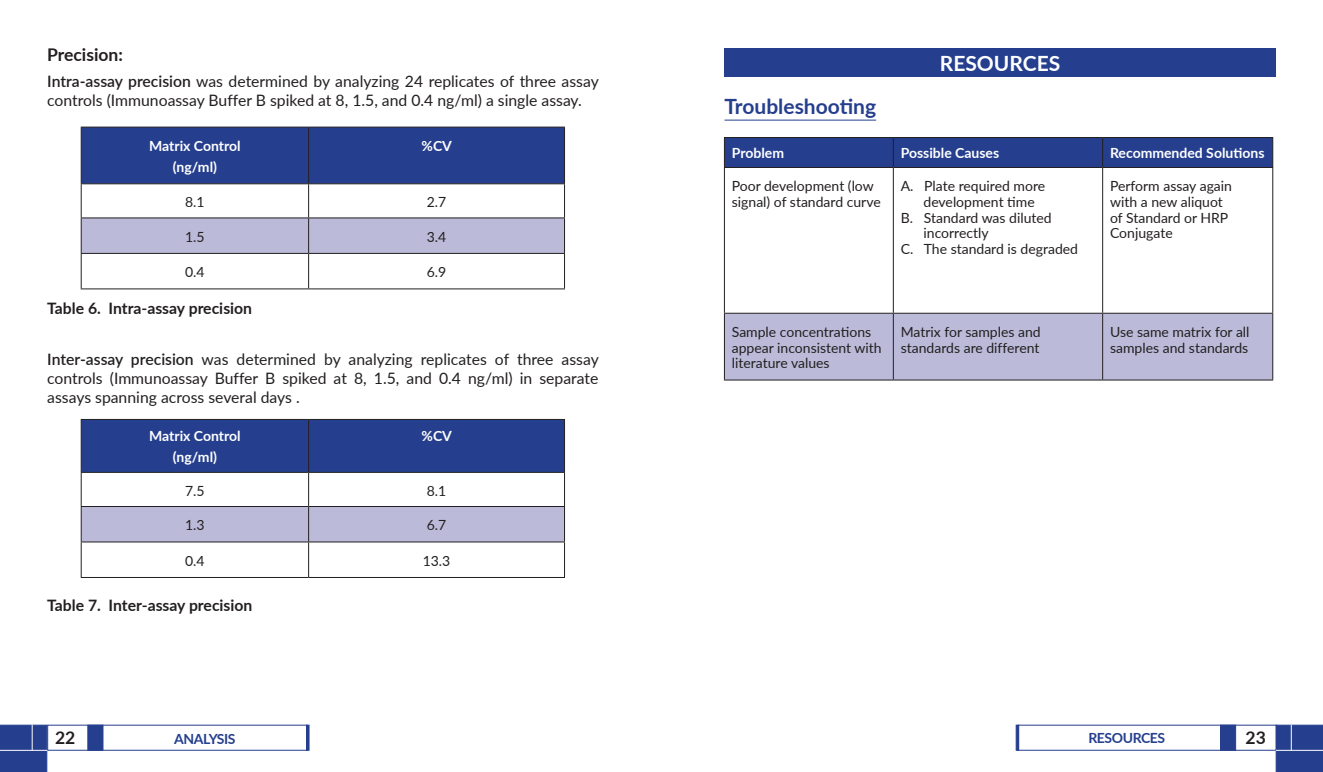
<style>
.page{position:relative;width:1323px;height:772px;background:#fff}
.page>*{position:absolute;margin:0;border:0;box-sizing:border-box;transform-origin:0 0}
.Heading_-_Resources{font:700 21px "Lato";color:#253f8e}
.Section_Heading_-_Wh{font:700 21px "Lato";color:#fff}
.Sub-heading{font:700 17.5px "Lato";color:#231f20}
.Body_Text{font:15.75px/19.2px "Lato";color:#231f20}
.Body_Text-2{font:700 15.75px "Lato";color:#231f20}
.Troubleshooting_Body{font:14px/15.8px "Lato";color:#231f20}
.Table_Heading{font:700 14px/21px "Lato";color:#fff;text-align:center}
.Table_Body_Text{font:14px "Lato";color:#231f20}
.t1{font:700 14px "Lato";letter-spacing:-.03em;color:#253f8e}
.s1{font-weight:600}
</style>
<div class="page">
<div style="left:1220px;top:724px;width:16px;height:26px;background:#253f8e;border:1px solid #253f8e"></div>
<div style="left:1016px;top:724px;width:3px;height:26px;background:#253f8e;border:1px solid #253f8e"></div>
<svg style="left:1276px;top:724px;width:47px;height:48px;background:#2b4491"></svg>
<hr style="left:1276px;top:750px;width:47px;height:1px;background:#fff">
<div style="left:87px;top:724px;width:16px;height:26px;background:#253f8e;border:1px solid #253f8e"></div>
<hr style="left:306px;top:724px;width:3px;height:26px;background:#253f8e">
<svg style="left:0;top:724px;width:47px;height:48px;background:#2b4491"></svg>
<hr style="left:0;top:750px;width:47px;height:1px;background:#fff">
<div style="left:82px;top:128px;width:482px;height:55px;background:#253f8e"></div>
<svg style="left:82px;top:184px;width:482px;height:104px"></svg>
<div style="left:82px;top:218px;width:482px;height:35px;background:#bbbbd9"></div>
<hr style="left:81px;top:127px;width:228px;height:1px;background:#231f20">
<hr style="left:81px;top:128px;width:1px;height:55px;background:#231f20">
<hr style="left:81px;top:183px;width:228px;height:1px;background:#231f20">
<hr style="left:81px;top:184px;width:1px;height:33px;background:#231f20">
<hr style="left:81px;top:217px;width:228px;height:1px;background:#231f20">
<hr style="left:81px;top:218px;width:1px;height:35px;background:#231f20">
<hr style="left:81px;top:253px;width:228px;height:1px;background:#231f20">
<hr style="left:81px;top:254px;width:1px;height:34px;background:#231f20">
<hr style="left:81px;top:288px;width:228px;height:1px;background:#231f20">
<hr style="left:309px;top:127px;width:256px;height:1px;background:#231f20">
<hr style="left:309px;top:183px;width:256px;height:1px;background:#231f20">
<hr style="left:308px;top:184px;width:1px;height:33px;background:#231f20">
<hr style="left:309px;top:217px;width:256px;height:1px;background:#231f20">
<hr style="left:308px;top:218px;width:1px;height:35px;background:#231f20">
<hr style="left:309px;top:253px;width:256px;height:1px;background:#231f20">
<hr style="left:308px;top:254px;width:1px;height:34px;background:#231f20">
<hr style="left:309px;top:288px;width:256px;height:1px;background:#231f20">
<hr style="left:308px;top:128px;width:1px;height:55px;background:#231f20">
<hr style="left:564px;top:128px;width:1px;height:55px;background:#231f20">
<hr style="left:564px;top:184px;width:1px;height:33px;background:#231f20">
<hr style="left:564px;top:218px;width:1px;height:35px;background:#231f20">
<hr style="left:564px;top:254px;width:1px;height:34px;background:#231f20">
<div style="left:82px;top:420px;width:482px;height:52px;background:#253f8e"></div>
<svg style="left:82px;top:473px;width:482px;height:104px"></svg>
<div style="left:82px;top:507px;width:482px;height:34px;background:#bbbbd9"></div>
<hr style="left:81px;top:419px;width:228px;height:1px;background:#231f20">
<hr style="left:81px;top:420px;width:1px;height:52px;background:#231f20">
<hr style="left:81px;top:472px;width:228px;height:1px;background:#231f20">
<hr style="left:81px;top:473px;width:1px;height:33px;background:#231f20">
<hr style="left:81px;top:506px;width:228px;height:1px;background:#231f20">
<hr style="left:81px;top:507px;width:1px;height:34px;background:#231f20">
<hr style="left:81px;top:541px;width:228px;height:1px;background:#231f20">
<hr style="left:81px;top:542px;width:1px;height:35px;background:#231f20">
<hr style="left:81px;top:577px;width:228px;height:1px;background:#231f20">
<hr style="left:309px;top:419px;width:256px;height:1px;background:#231f20">
<hr style="left:309px;top:472px;width:256px;height:1px;background:#231f20">
<hr style="left:308px;top:473px;width:1px;height:33px;background:#231f20">
<hr style="left:309px;top:506px;width:256px;height:1px;background:#231f20">
<hr style="left:308px;top:507px;width:1px;height:34px;background:#231f20">
<hr style="left:309px;top:541px;width:256px;height:1px;background:#231f20">
<hr style="left:308px;top:542px;width:1px;height:35px;background:#231f20">
<hr style="left:309px;top:577px;width:256px;height:1px;background:#231f20">
<hr style="left:308px;top:420px;width:1px;height:52px;background:#231f20">
<hr style="left:564px;top:420px;width:1px;height:52px;background:#231f20">
<hr style="left:564px;top:473px;width:1px;height:33px;background:#231f20">
<hr style="left:564px;top:507px;width:1px;height:34px;background:#231f20">
<hr style="left:564px;top:542px;width:1px;height:35px;background:#231f20">
<hr style="left:724px;top:120px;width:152px;height:1px;background:#253f8e">
<div style="left:724px;top:48px;width:552px;height:28px;background:#253f8e"></div>
<svg style="left:725px;top:168px;width:547px;height:145px"></svg>
<div style="left:725px;top:314px;width:547px;height:65px;background:#bbbbd9"></div>
<hr style="left:724px;top:167px;width:169px;height:1px;background:#231f20">
<hr style="left:724px;top:168px;width:1px;height:145px;background:#231f20">
<hr style="left:724px;top:313px;width:169px;height:1px;background:#231f20">
<hr style="left:724px;top:314px;width:1px;height:65px;background:#231f20">
<hr style="left:724px;top:379px;width:169px;height:1px;background:#231f20">
<hr style="left:893px;top:167px;width:210px;height:1px;background:#231f20">
<hr style="left:893px;top:168px;width:1px;height:145px;background:#231f20">
<hr style="left:1103px;top:167px;width:170px;height:1px;background:#231f20">
<hr style="left:893px;top:313px;width:210px;height:1px;background:#231f20">
<hr style="left:893px;top:314px;width:1px;height:65px;background:#231f20">
<hr style="left:1103px;top:313px;width:170px;height:1px;background:#231f20">
<hr style="left:893px;top:379px;width:210px;height:1px;background:#231f20">
<hr style="left:1103px;top:379px;width:170px;height:1px;background:#231f20">
<div style="left:724px;top:137px;width:549px;height:30px;background:#253f8e"></div>
<hr style="left:1102px;top:168px;width:1px;height:145px;background:#231f20">
<hr style="left:1272px;top:168px;width:1px;height:145px;background:#231f20">
<hr style="left:1102px;top:314px;width:1px;height:65px;background:#231f20">
<hr style="left:1272px;top:314px;width:1px;height:65px;background:#231f20">
<p class="Sub-heading" style="left:47px;top:42px;width:77px">Precision:</p>
<p class="Body_Text" style="left:47px;top:71px;width:553px"><span class="s1">Intra-assay precision</span> was determined by analyzing 24 replicates of three assay controls (Immunoassay Buffer B spiked at 8, 1.5, and 0.4 ng/ml) a single assay.</p>
<p class="Table_Heading" style="left:149px;top:134px;width:93px">Matrix Control (ng/ml)</p>
<p class="Table_Heading" style="left:422px;top:134px;width:32px">%CV</p>
<p class="Table_Body_Text" style="left:185px;top:192px;width:21px">8.1</p>
<p class="Table_Body_Text" style="left:427px;top:192px;width:21px">2.7</p>
<p class="Table_Body_Text" style="left:185px;top:226px;width:21px">1.5</p>
<p class="Table_Body_Text" style="left:427px;top:226px;width:21px">3.4</p>
<p class="Table_Body_Text" style="left:185px;top:262px;width:21px">0.4</p>
<p class="Table_Body_Text" style="left:427px;top:262px;width:21px">6.9</p>
<p class="Body_Text-2" style="left:47px;top:296px;width:206px">Table 6. Intra-assay precision</p>
<p class="Body_Text" style="left:47px;top:349px;width:553px;text-align:justify"><span class="s1">Inter-assay precision</span> was determined by analyzing replicates of three assay controls (Immunoassay Buffer B spiked at 8, 1.5, and 0.4 ng/ml) in separate assays spanning across several days .</p>
<p class="Table_Heading" style="left:149px;top:425px;width:93px">Matrix Control (ng/ml)</p>
<p class="Table_Heading" style="left:422px;top:425px;width:32px">%CV</p>
<p class="Table_Body_Text" style="left:185px;top:481px;width:21px">7.5</p>
<p class="Table_Body_Text" style="left:427px;top:481px;width:21px">8.1</p>
<p class="Table_Body_Text" style="left:185px;top:515px;width:21px">1.3</p>
<p class="Table_Body_Text" style="left:427px;top:515px;width:21px">6.7</p>
<p class="Table_Body_Text" style="left:185px;top:550px;width:21px">0.4</p>
<p class="Table_Body_Text" style="left:423px;top:550px;width:29px">13.3</p>
<p class="Body_Text-2" style="left:47px;top:594px;width:207px">Table 7. Inter-assay precision</p>
<p class="Section_Heading_-_Wh" style="left:940px;top:48px;width:122px">RESOURCES</p>
<p class="Heading_-_Resources" style="left:724px;top:91px;width:153px">Troubleshooting</p>
<p class="Table_Heading" style="left:732px;top:142px;width:54px">Problem</p>
<p class="Table_Heading" style="left:901px;top:142px;width:100px">Possible Causes</p>
<p class="Table_Heading" style="left:1110px;top:142px;width:156px">Recommended Solutions</p>
<p class="Troubleshooting_Body" style="left:732px;top:178px;width:151px">Poor development (low signal) of standard curve</p>
<p class="Troubleshooting_Body" style="left:924px;top:178px;width:123px;text-indent:-23px">A. Plate required more development time</p>
<p class="Troubleshooting_Body" style="left:924px;top:209px;width:130px;text-indent:-23px">B. Standard was diluted incorrectly</p>
<p class="Troubleshooting_Body" style="left:901px;top:241px;width:179px">C. The standard is degraded</p>
<p class="Troubleshooting_Body" style="left:1110px;top:178px;width:124px">Perform assay again with a new aliquot of Standard or HRP<br>Conjugate</p>
<p class="Troubleshooting_Body" style="left:732px;top:323px;width:151px">Sample concentrations appear inconsistent with literature values</p>
<p class="Troubleshooting_Body" style="left:901px;top:323px;width:142px">Matrix for samples and standards are different</p>
<p class="Troubleshooting_Body" style="left:1110px;top:323px;width:141px">Use same matrix for all samples and standards</p>
<p class="Sub-heading" style="left:55px;top:725px;width:22px">22</p>
<p class="t1" style="left:174px;top:728px;width:63px">ANALYSIS</p>
<p class="t1" style="left:1088px;top:727px;width:78px">RESOURCES</p>
<p class="Sub-heading" style="left:1246px;top:725px;width:22px">23</p>
</div>
